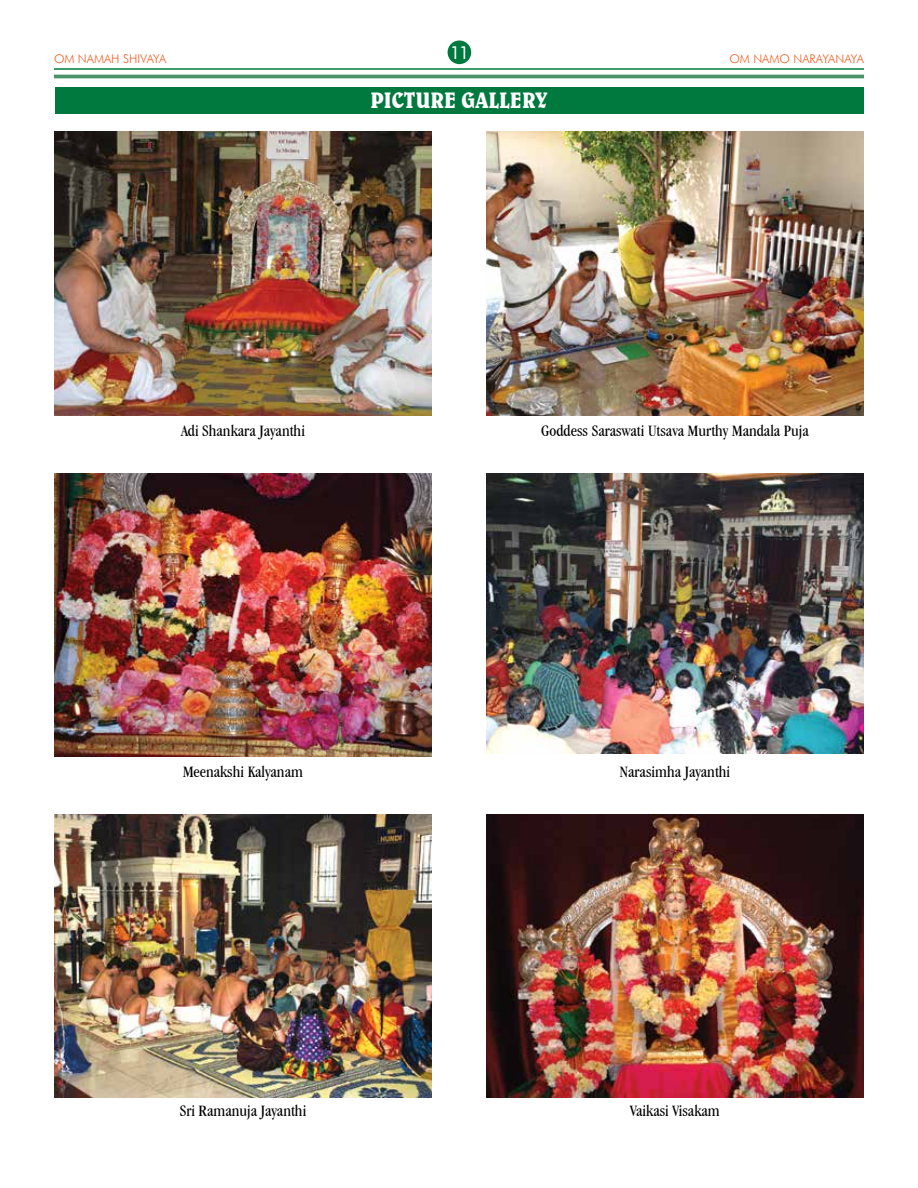
<style>
.page{position:relative;width:918px;height:1188px;background:#fff}
.page>*{position:absolute;margin:0;border:0;box-sizing:border-box;transform-origin:0 0}
.t1{font:700 22.5px "Belwe BT";color:#fff;scale:.85 1}
.t2{font:18px "Futura BT";color:#fff}
.t3{font:condensed 16.5px "Garamond IT Cby BT";color:#000}
.t4{font:300 12px "Futura BT";color:#f15d22}
</style>
<div class="page">
<hr style="left:54px;top:68px;width:810px;height:2px;background:#00793f">
<hr style="left:54px;top:75px;width:810px;height:3px;background:#489367">
<div style="left:448px;top:40px;width:23px;height:24px;background:#00793f;border-radius:50%"></div>
<div style="left:55px;top:87px;width:808px;height:26px;background:#00793f"></div>
<img style="left:54px;top:132px;width:378px;height:283px">
<img style="left:486px;top:132px;width:378px;height:283px">
<img style="left:54px;top:473px;width:378px;height:284px">
<img style="left:486px;top:473px;width:378px;height:281px">
<img style="left:486px;top:814px;width:378px;height:284px">
<img style="left:54px;top:814px;width:378px;height:284px">
<p class="t4" style="left:54px;top:52px;width:114px">OM NAMAH SHIVAYA</p>
<p class="t2" style="left:450px;top:42px;width:21px">11</p>
<p class="t4" style="left:729px;top:52px;width:136px">OM NAMO NARAYANAYA</p>
<h1 class="t1" style="left:371px;top:86px;width:210px">PICTURE GALLERY</h1>
<p class="t3" style="left:181px;top:421px;width:125px">Adi Shankara Jayanthi</p>
<p class="t3" style="left:541px;top:421px;width:269px">Goddess Saraswati Utsava Murthy Mandala Puja</p>
<p class="t3" style="left:183px;top:762px;width:121px">Meenakshi Kalyanam</p>
<p class="t3" style="left:620px;top:762px;width:112px">Narasimha Jayanthi</p>
<p class="t3" style="left:180px;top:1102px;width:128px">Sri Ramanuja Jayanthi</p>
<p class="t3" style="left:630px;top:1102px;width:91px">Vaikasi Visakam</p>
</div>
